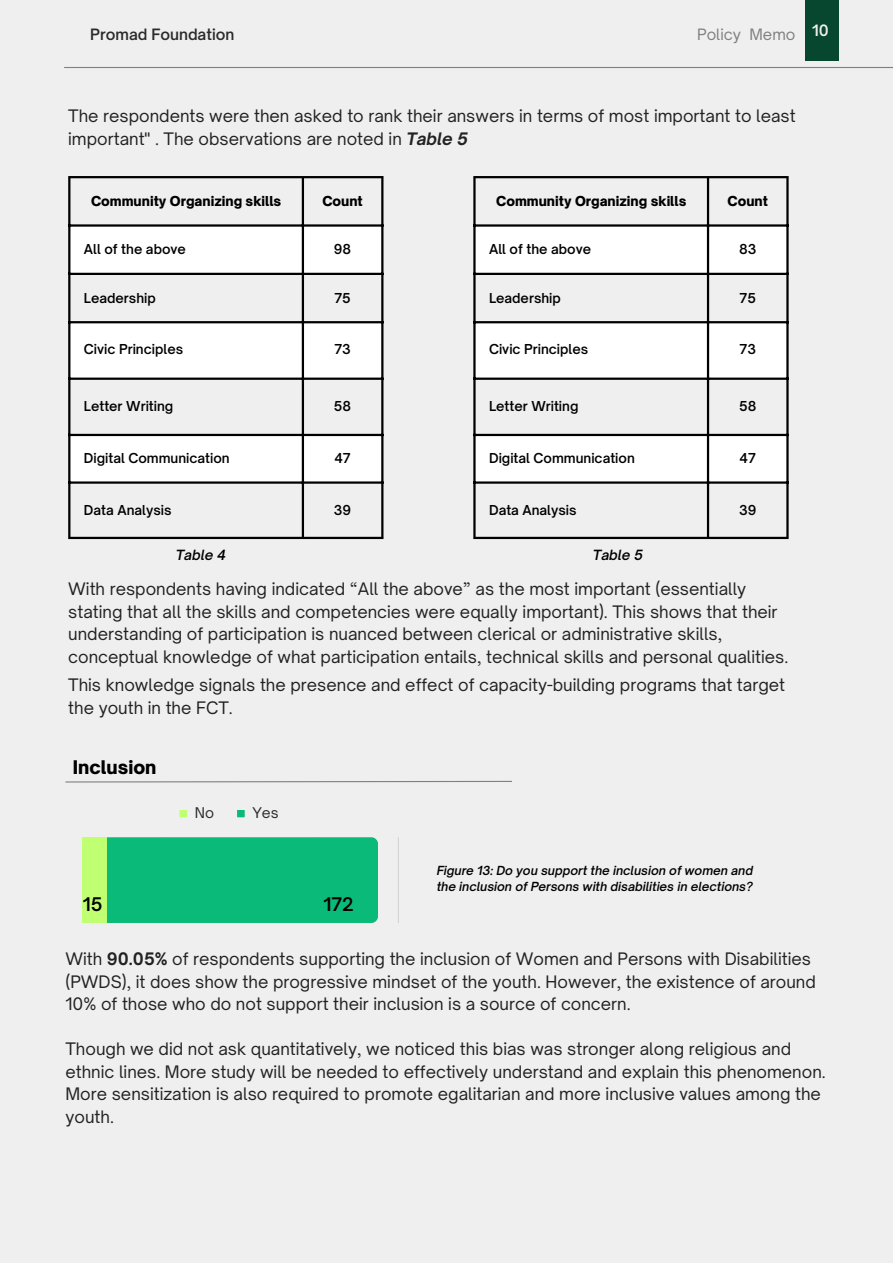
<style>
.page{position:relative;width:893px;height:1264px;background:#fff}
.page>*{position:absolute;margin:0;border:0;box-sizing:border-box;transform-origin:0 0}
.t1{font:900 18px "Open Sauce One";color:#000}
.t2{font:600 18px "Open Sauce One";color:#000}
.t3{font:16.5px/22.5px "Open Sauce One";color:#222}
.t4{font:600 15px "Open Sauce One";color:#2b2b2b}
.t5{font:15px "Open Sauce One";color:#808080}
.t6{font:600 15px "Open Sauce One";color:#efefef}
.t7{font:14.1px "Open Sauce One";color:#2b2b2b}
.t8{font:italic 600 13.5px "Open Sauce One";color:#000}
.t9{font:600 13.05px "Open Sauce One";color:#000}
.t10{font:900 13.05px "Open Sauce One";color:#000}
.t11{font:italic 600 12px/16px "Open Sauce One";color:#000}
.s1{font-weight:700;font-style:italic}
.s2{font-weight:700}
</style>
<div class="page">
<div style="left:0;top:0;width:892px;height:1262px;background:#efefef"></div>
<hr style="left:64px;top:67px;width:828px;height:1px;background:#808080">
<svg style="left:475px;top:227px;width:311px;height:254px;fill:#fff"></svg>
<hr style="left:473px;top:178px;width:2px;height:359px;background:#000">
<hr style="left:706px;top:178px;width:3px;height:359px;background:#000">
<hr style="left:786px;top:178px;width:2px;height:359px;background:#000">
<hr style="left:473px;top:176px;width:315px;height:2px;background:#000">
<hr style="left:473px;top:224px;width:315px;height:3px;background:#000">
<hr style="left:473px;top:273px;width:315px;height:2px;background:#000">
<hr style="left:473px;top:321px;width:315px;height:2px;background:#000">
<hr style="left:473px;top:377px;width:315px;height:3px;background:#000">
<hr style="left:473px;top:434px;width:315px;height:2px;background:#000">
<hr style="left:473px;top:481px;width:315px;height:2px;background:#000">
<hr style="left:473px;top:537px;width:315px;height:2px;background:#000">
<div style="left:179px;top:809px;width:8px;height:8px;background:#c1ff72"></div>
<div style="left:237px;top:809px;width:7px;height:8px;background:#0aba78"></div>
<div style="left:82px;top:837px;width:296px;height:86px;background:#0aba78"></div>
<div style="left:83px;top:837px;width:23px;height:86px;background:#c1ff72"></div>
<svg style="left:65px;top:780px;width:447px;height:3px"></svg>
<svg style="left:70px;top:227px;width:311px;height:254px;fill:#fff"></svg>
<hr style="left:68px;top:178px;width:2px;height:359px;background:#000">
<hr style="left:302px;top:178px;width:2px;height:359px;background:#000">
<hr style="left:381px;top:178px;width:2px;height:359px;background:#000">
<hr style="left:68px;top:176px;width:315px;height:2px;background:#000">
<hr style="left:68px;top:224px;width:315px;height:3px;background:#000">
<hr style="left:68px;top:273px;width:315px;height:2px;background:#000">
<hr style="left:68px;top:321px;width:315px;height:2px;background:#000">
<hr style="left:68px;top:377px;width:315px;height:3px;background:#000">
<hr style="left:68px;top:434px;width:315px;height:2px;background:#000">
<hr style="left:68px;top:481px;width:315px;height:2px;background:#000">
<hr style="left:68px;top:537px;width:315px;height:2px;background:#000">
<div style="left:804px;top:0;width:34px;height:60px;background:#07472f"></div>
<p class="t4" style="left:90px;top:25px;width:146px">Promad Foundation</p>
<p class="t5" style="left:697px;top:25px;width:100px">Policy Memo</p>
<p class="t6" style="left:811px;top:21px;width:18px">10</p>
<p class="t3" style="left:68px;top:105px;width:729px">The respondents were then asked to rank their answers in terms of most important to least important" . The observations are noted in <span class="s1">Table 5</span></p>
<p class="t10" style="left:91px;top:193px;width:192px">Community Organizing skills</p>
<p class="t10" style="left:322px;top:193px;width:42px">Count</p>
<p class="t9" style="left:84px;top:241px;width:103px">All of the above</p>
<p class="t9" style="left:334px;top:241px;width:19px">98</p>
<p class="t9" style="left:84px;top:290px;width:73px">Leadership</p>
<p class="t9" style="left:334px;top:290px;width:18px">75</p>
<p class="t9" style="left:84px;top:341px;width:101px">Civic Principles</p>
<p class="t9" style="left:334px;top:341px;width:18px">73</p>
<p class="t10" style="left:496px;top:193px;width:192px">Community Organizing skills</p>
<p class="t10" style="left:727px;top:193px;width:42px">Count</p>
<p class="t9" style="left:489px;top:241px;width:103px">All of the above</p>
<p class="t9" style="left:739px;top:241px;width:19px">83</p>
<p class="t9" style="left:489px;top:290px;width:73px">Leadership</p>
<p class="t9" style="left:739px;top:290px;width:18px">75</p>
<p class="t9" style="left:489px;top:341px;width:101px">Civic Principles</p>
<p class="t9" style="left:739px;top:341px;width:18px">73</p>
<p class="t9" style="left:489px;top:398px;width:91px">Letter Writing</p>
<p class="t9" style="left:739px;top:398px;width:19px">58</p>
<p class="t9" style="left:489px;top:449px;width:147px">Digital Communication</p>
<p class="t9" style="left:739px;top:449px;width:18px">47</p>
<p class="t9" style="left:489px;top:501px;width:89px">Data Analysis</p>
<p class="t9" style="left:739px;top:501px;width:19px">39</p>
<p class="t8" style="left:593px;top:547px;width:52px">Table 5</p>
<p class="t3" style="left:68px;top:578px;width:721px">With respondents having indicated “All the above” as the most important (essentially stating that all the skills and competencies were equally important). This shows that their understanding of participation is nuanced between clerical or administrative skills, conceptual knowledge of what participation entails, technical skills and personal qualities.</p>
<p class="t9" style="left:84px;top:398px;width:91px">Letter Writing</p>
<p class="t9" style="left:334px;top:398px;width:19px">58</p>
<p class="t9" style="left:84px;top:449px;width:147px">Digital Communication</p>
<p class="t9" style="left:334px;top:449px;width:18px">47</p>
<p class="t9" style="left:84px;top:501px;width:89px">Data Analysis</p>
<p class="t9" style="left:334px;top:501px;width:19px">39</p>
<p class="t8" style="left:176px;top:547px;width:52px">Table 4</p>
<p class="t3" style="left:68px;top:673px;width:718px">This knowledge signals the presence and effect of capacity-building programs that target the youth in the FCT.</p>
<p class="t1" style="left:73px;top:756px;width:85px">Inclusion</p>
<p class="t7" style="left:195px;top:804px;width:21px">No</p>
<p class="t7" style="left:252px;top:804px;width:28px">Yes</p>
<p class="t2" style="left:83px;top:892px;width:21px">15</p>
<p class="t2" style="left:323px;top:892px;width:32px">172</p>
<p class="t11" style="left:436px;top:862px;width:318px">Figure 13: Do you support the inclusion of women and the inclusion of Persons with disabilities in elections?</p>
<p class="t3" style="left:65px;top:947px;width:752px">With <span class="s2">90.05%</span> of respondents supporting the inclusion of Women and Persons with Disabilities (PWDS), it does show the progressive mindset of the youth. However, the existence of around<br>10% of those who do not support their inclusion is a source of concern.</p>
<p class="t3" style="left:65px;top:1037px;width:761px">Though we did not ask quantitatively, we noticed this bias was stronger along religious and ethnic lines. More study will be needed to effectively understand and explain this phenomenon.<br>More sensitization is also required to promote egalitarian and more inclusive values among the youth.</p>
</div>
